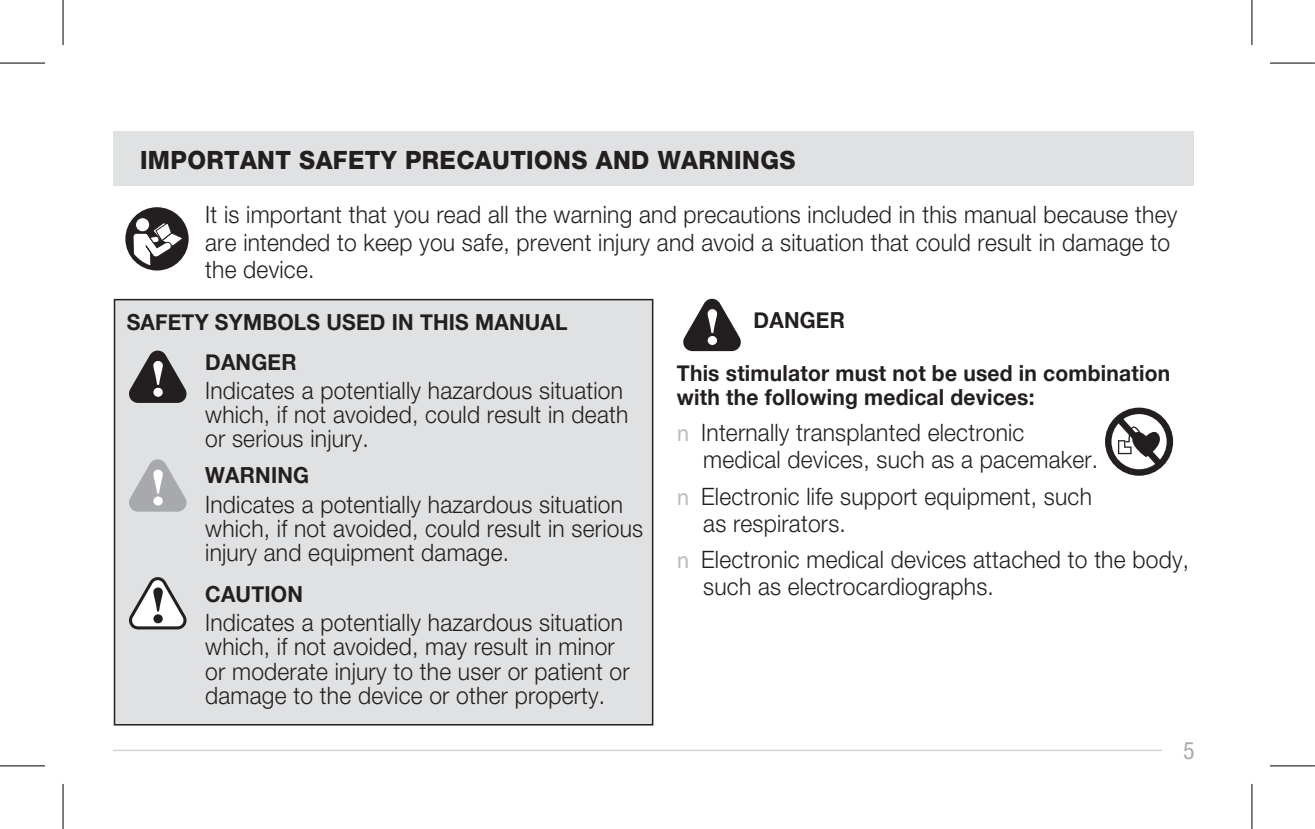
<style>
.page{position:relative;width:1315px;height:829px;background:#fff}
.page>*{position:absolute;margin:0;border:0;box-sizing:border-box;transform-origin:0 0}
.t1{font:800 25.2px "Helvetica Neue";letter-spacing:.015em;color:#231f20;scale:.95 1}
.t2{font:300 24px/24px "Helvetica Neue LT Std";letter-spacing:.01em;color:#231f20;scale:.95 1}
.t3{font:condensed 24px "Helvetica Neue LT Std";color:#a7a9ac}
.t4{font:700 22.2px/24px "Helvetica Neue";letter-spacing:.01em;color:#231f20;scale:.95 1}
.s1{color:#bcbec0}
</style>
<div class="page">
<hr style="left:113px;top:749px;width:1048px;height:1px;background:#d1d3d4">
<div style="left:114px;top:299px;width:538px;height:425px;background:#e0e1e2"></div>
<div style="left:114px;top:299px;width:539px;height:426px;border:2px solid #231f20"></div>
<div style="left:113px;top:132px;width:1080px;height:54px;background:#e0e1e2"></div>
<svg style="left:129px;top:350px;width:57px;height:52px"></svg>
<svg style="left:683px;top:298px;width:57px;height:53px"></svg>
<div style="left:125px;top:207px;width:64px;height:63px;background:#231f20;border-radius:50%"></div>
<svg style="left:135px;top:217px;width:15px;height:15px"></svg>
<div style="left:135px;top:217px;width:15px;height:15px;border:1px solid #231f20;border-radius:50%"></div>
<svg style="left:133px;top:222px;width:50px;height:44px"></svg>
<svg style="left:0;top:766px;width:45px;height:1px"></svg>
<svg style="left:1270px;top:766px;width:44px;height:1px"></svg>
<svg style="left:1252px;top:0;width:1px;height:45px"></svg>
<svg style="left:1252px;top:784px;width:1px;height:44px"></svg>
<hr style="left:0;top:62px;width:45px;height:2px;background:#000">
<hr style="left:1269px;top:62px;width:45px;height:2px;background:#000">
<hr style="left:0;top:764px;width:45px;height:2px;background:#000">
<hr style="left:1269px;top:764px;width:45px;height:2px;background:#000">
<hr style="left:62px;top:0;width:2px;height:45px;background:#000">
<hr style="left:62px;top:783px;width:2px;height:45px;background:#000">
<hr style="left:1250px;top:0;width:2px;height:45px;background:#000">
<hr style="left:1250px;top:783px;width:2px;height:45px;background:#000">
<svg style="left:1105px;top:407px;width:67px;height:68px"></svg>
<svg style="left:129px;top:459px;width:57px;height:52px"></svg>
<svg style="left:129px;top:577px;width:57px;height:52px"></svg>
<p class="t1" style="left:140px;top:145px;width:691px">IMPORTANT SAFETY PRECAUTIONS AND WARNINGS</p>
<p class="t2" style="left:205px;top:201px;width:1024px;line-height:27.3px">It is important that you read all the warning and precautions included in this manual because they are intended to keep you safe, prevent injury and avoid a situation that could result in damage to the device.</p>
<p class="t4" style="left:127px;top:311px;width:465px">SAFETY SYMBOLS USED IN THIS MANUAL</p>
<p class="t4" style="left:205px;top:350px;width:98px">DANGER</p>
<p class="t2" style="left:205px;top:378px;width:447px">Indicates a potentially hazardous situation which, if not avoided, could result in death or serious injury.</p>
<p class="t4" style="left:205px;top:464px;width:111px">WARNING</p>
<p class="t2" style="left:205px;top:491px;width:462px">Indicates a potentially hazardous situation which, if not avoided, could result in serious injury and equipment damage.</p>
<p class="t4" style="left:753px;top:308px;width:98px">DANGER</p>
<p class="t4" style="left:676px;top:361px;width:520px">This stimulator must not be used in combination with the following medical devices:</p>
<p class="t2" style="left:703px;top:418px;width:417px;line-height:27.3px;text-indent:-26px"><span class="s1">■</span> Internally transplanted electronic medical devices, such as a pacemaker.</p>
<p class="t2" style="left:703px;top:481px;width:410px;line-height:27.3px;text-indent:-26px"><span class="s1">■</span> Electronic life support equipment, such as respirators.</p>
<p class="t2" style="left:676px;top:546px;width:540px"><span class="s1">■</span> Electronic medical devices attached to the body,</p>
<p class="t4" style="left:205px;top:582px;width:104px">CAUTION</p>
<p class="t2" style="left:703px;top:574px;width:307px">such as electrocardiographs.</p>
<p class="t2" style="left:205px;top:610px;width:448px">Indicates a potentially hazardous situation which, if not avoided, may result in minor or moderate injury to the user or patient or damage to the device or other property.</p>
<p class="t3" style="left:1182px;top:735px;width:13px">5</p>
</div>
